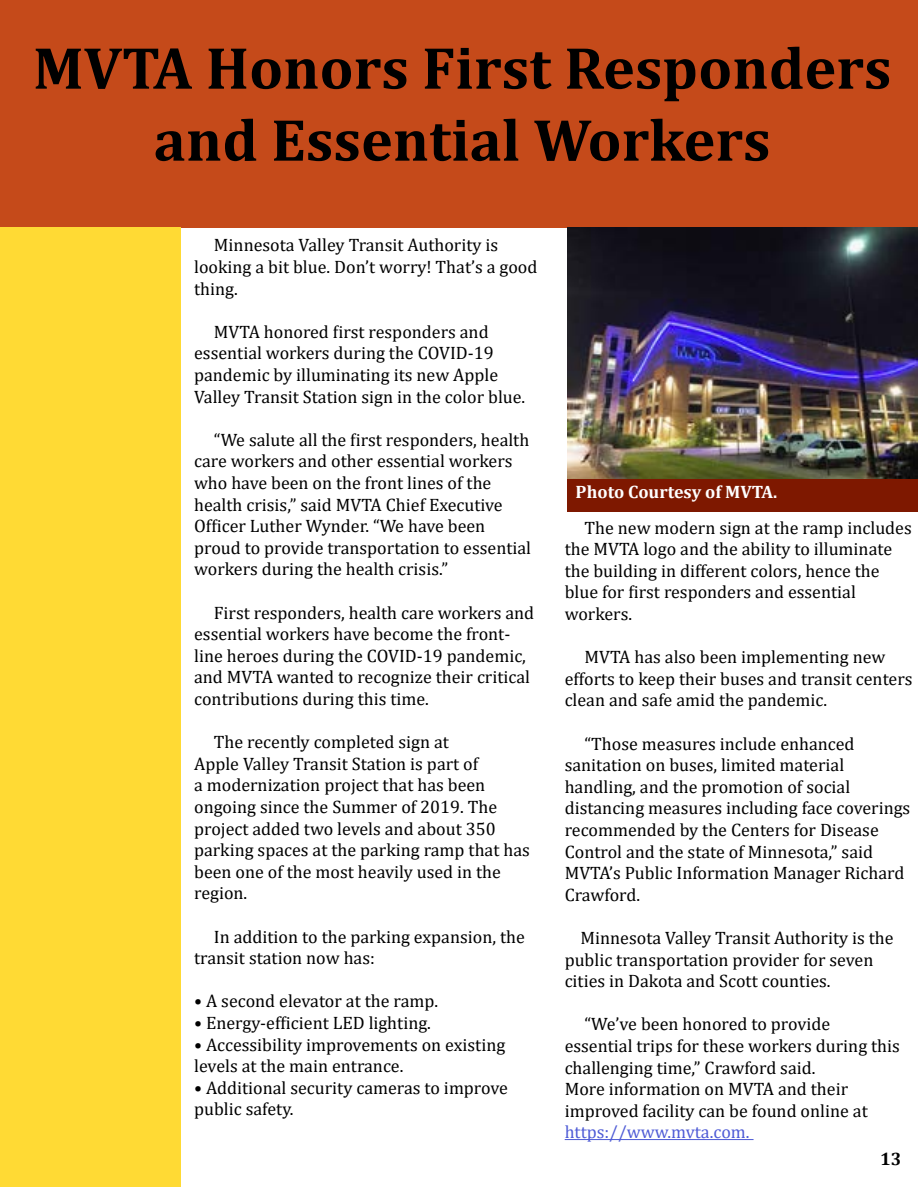
<style>
.page{position:relative;width:918px;height:1188px;background:#fff}
.page>*{position:absolute;margin:0;border:0;box-sizing:border-box;transform-origin:0 0}
.t1{font:700 60px/72px "Cambria";color:#000;text-align:center}
.t2{font:18px/21.6px "Cambria";color:#000}
.t3{font:18px "Cambria";color:#4f5cd6}
.t4{font:700 18px "Cambria";color:#fff}
.t5{font:700 18px "Cambria";color:#000}
</style>
<div class="page">
<div style="left:1px;top:0;width:917px;height:227px;background:#c54a1a"></div>
<div style="left:0;top:227px;width:180px;height:959px;background:#ffda34"></div>
<hr style="left:565px;top:1139px;width:189px;height:1px;background:#4f5cd6">
<img style="left:567px;top:227px;width:351px;height:253px">
<div style="left:568px;top:479px;width:350px;height:32px;background:#7e1800"></div>
<h1 class="t1" style="left:33px;top:30px;width:860px">MVTA Honors First Responders and Essential Workers</h1>
<p class="t2" style="left:194px;top:234px;width:345px;text-indent:20px">Minnesota Valley Transit Authority is looking a bit blue. Don’t worry! That’s a good thing.</p>
<p class="t2" style="left:194px;top:321px;width:333px;text-indent:20px">MVTA honored first responders and essential workers during the COVID-19 pandemic by illuminating its new Apple Valley Transit Station sign in the color blue.</p>
<p class="t2" style="left:194px;top:429px;width:338px;text-indent:20px">“We salute all the first responders, health care workers and other essential workers who have been on the front lines of the health crisis,” said MVTA Chief Executive Officer Luther Wynder. “We have been proud to provide transportation to essential workers during the health crisis.”</p>
<p class="t2" style="left:194px;top:602px;width:342px;text-indent:20px">First responders, health care workers and essential workers have become the front&shy;line heroes during the COVID-19 pandemic, and MVTA wanted to recognize their critical contributions during this time.</p>
<p class="t2" style="left:194px;top:731px;width:337px;text-indent:20px">The recently completed sign at<br>Apple Valley Transit Station is part of<br>a modernization project that has been ongoing since the Summer of 2019. The project added two levels and about 350 parking spaces at the parking ramp that has been one of the most heavily used in the region.</p>
<p class="t2" style="left:194px;top:926px;width:332px;text-indent:20px">In addition to the parking expansion, the transit station now has:</p>
<p class="t2" style="left:194px;top:990px;width:245px">• A second elevator at the ramp.</p>
<p class="t2" style="left:194px;top:1012px;width:238px">• Energy-efficient LED lighting.</p>
<p class="t2" style="left:194px;top:1034px;width:313px">• Accessibility improvements on existing levels at the main entrance.</p>
<p class="t2" style="left:194px;top:1077px;width:315px">• Additional security cameras to improve public safety.</p>
<p class="t4" style="left:576px;top:479px;width:203px">Photo Courtesy of MVTA.</p>
<p class="t2" style="left:565px;top:517px;width:349px;text-indent:20px">The new modern sign at the ramp includes the MVTA logo and the ability to illuminate the building in different colors, hence the blue for first responders and essential workers.</p>
<p class="t2" style="left:565px;top:646px;width:349px;text-indent:20px">MVTA has also been implementing new efforts to keep their buses and transit centers clean and safe amid the pandemic.</p>
<p class="t2" style="left:565px;top:733px;width:347px;text-indent:20px">“Those measures include enhanced sanitation on buses, limited material handling, and the promotion of social distancing measures including face coverings recommended by the Centers for Disease Control and the state of Minnesota,” said MVTA’s Public Information Manager Richard Crawford.</p>
<p class="t2" style="left:565px;top:927px;width:330px;text-indent:16px">Minnesota Valley Transit Authority is the public transportation provider for seven cities in Dakota and Scott counties.</p>
<p class="t2" style="left:565px;top:1013px;width:337px;text-indent:20px">“We’ve been honored to provide essential trips for these workers during this challenging time,” Crawford said.<br>More information on MVTA and their improved facility can be found online at</p>
<p class="t3" style="left:565px;top:1122px;width:186px">https://www.mvta.com.</p>
<p class="t5" style="left:880px;top:1146px;width:23px">13</p>
</div>
